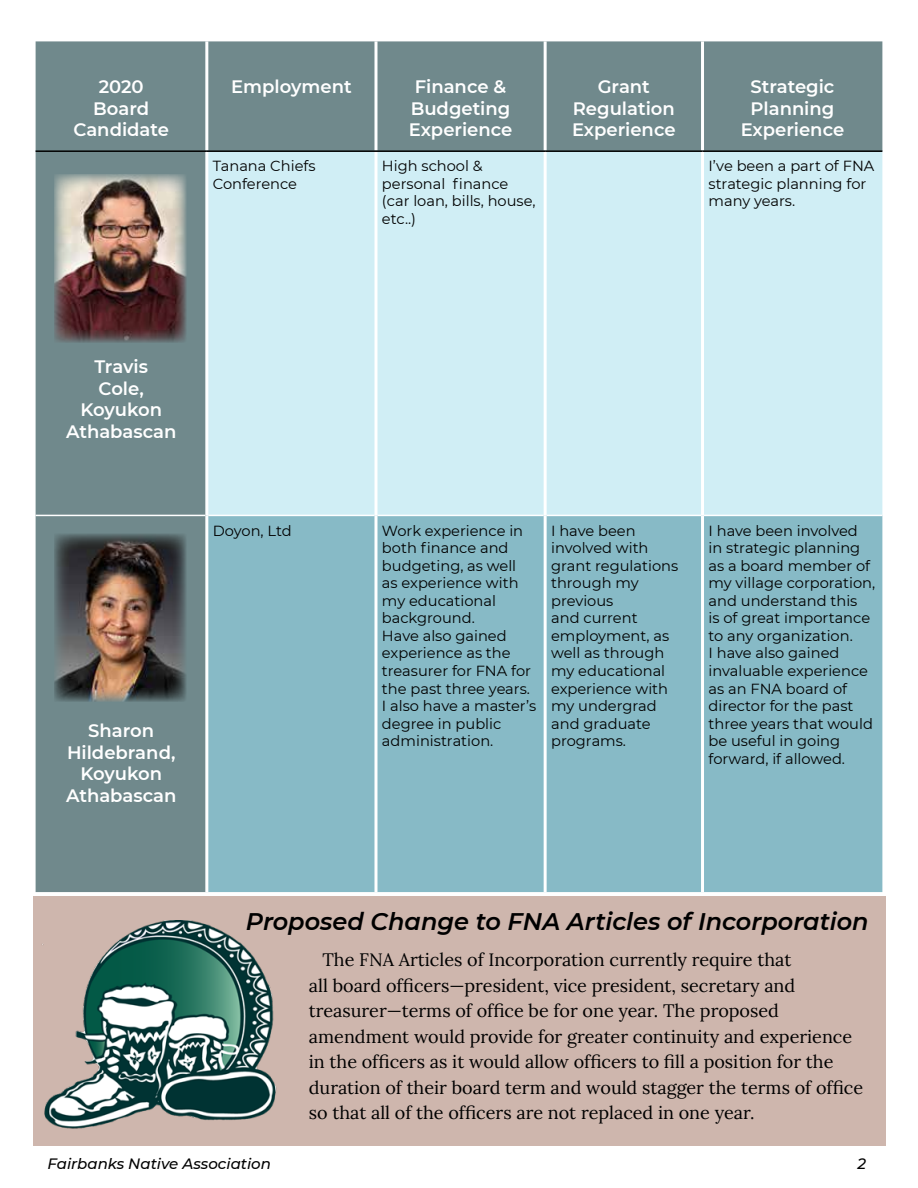
<style>
.page{position:relative;width:918px;height:1188px;background:#fff}
.page>*{position:absolute;margin:0;border:0;box-sizing:border-box;transform-origin:0 0}
.t1{font:italic 600 24px "Montserrat";color:#000}
.t2{font:18px/25.5px "Lora";color:#000}
.t3{font:600 18px/21.6px "Montserrat";color:#fff;text-align:center}
.t4{font:italic 500 15px "Montserrat";color:#000}
.t5{font:14.7px/17.5px "Montserrat";color:#000}
</style>
<div class="page">
<div style="left:33px;top:897px;width:853px;height:249px;background:#ceb6ad"></div>
<div style="left:36px;top:41px;width:846px;height:109px;background:#70898c"></div>
<div style="left:36px;top:152px;width:169px;height:740px;background:#70898c"></div>
<div style="left:208px;top:152px;width:674px;height:363px;background:#d0eef5"></div>
<div style="left:208px;top:516px;width:674px;height:376px;background:#87bac6"></div>
<hr style="left:36px;top:515px;width:169px;height:1px;background:#fff">
<hr style="left:205px;top:41px;width:3px;height:109px;background:#fff">
<hr style="left:374px;top:41px;width:3px;height:109px;background:#fff">
<hr style="left:544px;top:41px;width:3px;height:109px;background:#fff">
<hr style="left:701px;top:41px;width:3px;height:109px;background:#fff">
<hr style="left:374px;top:152px;width:3px;height:363px;background:#fff">
<hr style="left:544px;top:152px;width:3px;height:363px;background:#fff">
<hr style="left:701px;top:152px;width:3px;height:363px;background:#fff">
<hr style="left:374px;top:515px;width:3px;height:377px;background:#fff">
<hr style="left:544px;top:515px;width:3px;height:377px;background:#fff">
<hr style="left:701px;top:515px;width:3px;height:377px;background:#fff">
<hr style="left:36px;top:150px;width:171px;height:2px;background:#000">
<hr style="left:207px;top:150px;width:169px;height:2px;background:#000">
<hr style="left:376px;top:150px;width:169px;height:2px;background:#000">
<hr style="left:545px;top:150px;width:158px;height:2px;background:#000">
<hr style="left:703px;top:150px;width:179px;height:2px;background:#000">
<img style="left:54px;top:174px;width:132px;height:168px">
<img style="left:54px;top:534px;width:132px;height:168px">
<img style="left:42px;top:921px;width:235px;height:208px">
<p class="t3" style="left:73px;top:75px;width:97px">2020<br>Board<br>Candidate</p>
<p class="t3" style="left:231px;top:75px;width:122px">Employment</p>
<p class="t3" style="left:409px;top:75px;width:105px">Finance &amp;<br>Budgeting<br>Experience</p>
<p class="t3" style="left:572px;top:75px;width:105px">Grant<br>Regulation<br>Experience</p>
<p class="t3" style="left:741px;top:75px;width:105px">Strategic<br>Planning<br>Experience</p>
<p class="t5" style="left:213px;top:157px;width:104px">Tanana Chiefs<br>Conference</p>
<p class="t5" style="left:382px;top:157px;width:155px">High school &amp; personal finance (car loan, bills, house, etc..)</p>
<p class="t5" style="left:709px;top:157px;width:167px">I’ve been a part of FNA strategic planning for many years.</p>
<p class="t3" style="left:66px;top:355px;width:112px">Travis<br>Cole,<br>Koyukon<br>Athabascan</p>
<p class="t3" style="left:66px;top:719px;width:112px">Sharon<br>Hildebrand,<br>Koyukon<br>Athabascan</p>
<p class="t5" style="left:213px;top:521px;width:80px">Doyon, Ltd</p>
<p class="t5" style="left:382px;top:521px;width:156px">Work experience in both finance and budgeting, as well<br>as experience with my educational background.<br>Have also gained experience as the treasurer for FNA for the past three years.<br>I also have a master’s degree in public administration.</p>
<p class="t5" style="left:551px;top:521px;width:129px">I have been involved with grant regulations through my previous<br>and current employment, as well as through my educational experience with my undergrad and graduate programs.</p>
<p class="t5" style="left:709px;top:521px;width:168px">I have been involved in strategic planning as a board member of my village corporation, and understand this<br>is of great importance to any organization.<br>I have also gained invaluable experience as an FNA board of director for the past three years that would be useful in going forward, if allowed.</p>
<h1 class="t1" style="left:246px;top:905px;width:624px">Proposed Change to FNA Articles of Incorporation</h1>
<p class="t2" style="left:309px;top:946px;width:556px;text-indent:14px">The FNA Articles of Incorporation currently require that<br>all board officers—president, vice president, secretary and treasurer—terms of office be for one year. The proposed amendment would provide for greater continuity and experience in the officers as it would allow officers to fill a position for the duration of their board term and would stagger the terms of office so that all of the officers are not replaced in one year.</p>
<p class="t4" style="left:48px;top:1153px;width:225px">Fairbanks Native Association</p>
<p class="t4" style="left:858px;top:1153px;width:10px">2</p>
</div>
